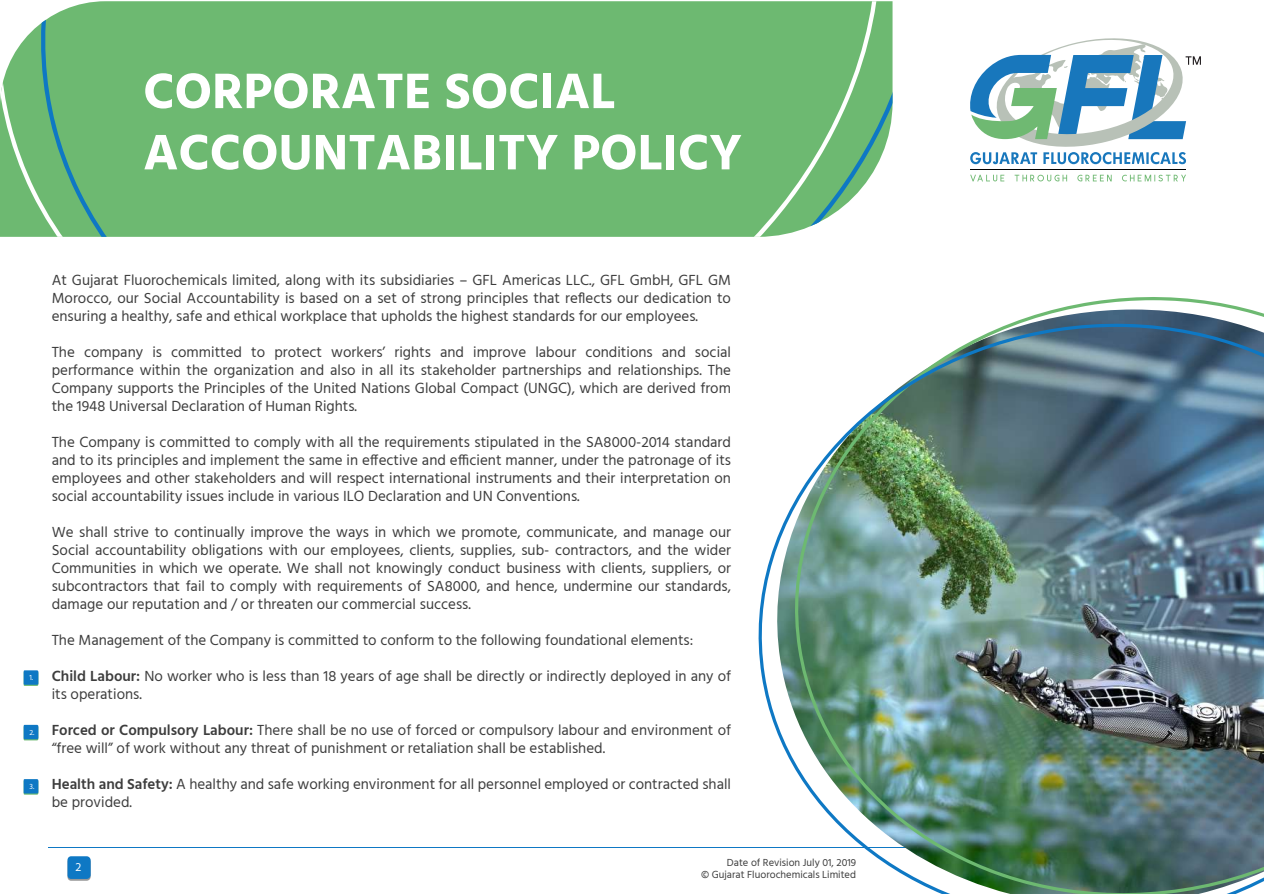
<style>
.page{position:relative;width:1264px;height:894px;background:#fff}
.page>*{position:absolute;margin:0;border:0;box-sizing:border-box;transform-origin:0 0}
.t1{font:700 51px/61.2px "Hind";color:#fff}
.t2{font:15px/18px "Hind";color:#3d3d3d;text-align:justify}
.t3{font:12px "Hind";color:#fff}
.t4{font:10.5px/12.6px "Hind";color:#3d3d3d;text-align:right}
.t5{font:7.65px "Hind";color:#fff}
.s1{font-weight:600}
</style>
<div class="page">
<hr style="left:49px;top:846px;width:1141px;height:1px;background:#0e78c4">
<img style="left:749px;top:299px;width:514px;height:594px">
<div style="left:0;top:1px;width:892px;height:236px;background:#6db971"></div>
<svg style="left:970px;top:175px;width:215px;height:6px"></svg>
<hr style="left:970px;top:169px;width:215px;height:1px;background:#000">
<svg style="left:970px;top:38px;width:230px;height:126px"></svg>
<svg style="left:67px;top:857px;width:24px;height:23px"></svg>
<div style="left:67px;top:856px;width:24px;height:22px;background:#0e78c4;border-radius:4px"></div>
<svg style="left:24px;top:671px;width:14px;height:14px"></svg>
<div style="left:24px;top:670px;width:14px;height:14px;background:#0e78c4"></div>
<div style="left:24px;top:725px;width:14px;height:15px;background:#54a786"></div>
<div style="left:24px;top:724px;width:14px;height:15px;background:#0e78c4"></div>
<svg style="left:24px;top:780px;width:14px;height:14px"></svg>
<div style="left:24px;top:778px;width:14px;height:15px;background:#0e78c4"></div>
<h1 class="t1" style="left:143px;top:60px;width:600px">CORPORATE SOCIAL<br>ACCOUNTABILITY POLICY</h1>
<p class="t5" style="left:29px;top:672px;width:5px">1.</p>
<p class="t5" style="left:29px;top:726px;width:7px">2.</p>
<p class="t5" style="left:29px;top:781px;width:6px">3.</p>
<p class="t2" style="left:52px;top:271px;width:681px">At Gujarat Fluorochemicals limited, along with its subsidiaries – GFL Americas LLC., GFL GmbH, GFL GM Morocco, our Social Accountability is based on a set of strong principles that reflects our dedication to ensuring a healthy, safe and ethical workplace that upholds the highest standards for our employees.</p>
<p class="t2" style="left:52px;top:343px;width:681px">The company is committed to protect workers’ rights and improve labour conditions and social performance within the organization and also in all its stakeholder partnerships and relationships. The Company supports the Principles of the United Nations Global Compact (UNGC), which are derived from the 1948 Universal Declaration of Human Rights.</p>
<p class="t2" style="left:52px;top:433px;width:681px">The Company is committed to comply with all the requirements stipulated in the SA8000-2014 standard and to its principles and implement the same in effective and efficient manner, under the patronage of its employees and other stakeholders and will respect international instruments and their interpretation on social accountability issues include in various ILO Declaration and UN Conventions.</p>
<p class="t2" style="left:52px;top:523px;width:681px">We shall strive to continually improve the ways in which we promote, communicate, and manage our Social accountability obligations with our employees, clients, supplies, sub- contractors, and the wider Communities in which we operate. We shall not knowingly conduct business with clients, suppliers, or subcontractors that fail to comply with requirements of SA8000, and hence, undermine our standards, damage our reputation and / or threaten our commercial success.</p>
<p class="t2" style="left:52px;top:631px;width:643px">The Management of the Company is committed to conform to the following foundational elements:</p>
<p class="t2" style="left:52px;top:667px;width:681px"><span class="s1">Child Labour:</span> No worker who is less than 18 years of age shall be directly or indirectly deployed in any of its operations.</p>
<p class="t2" style="left:52px;top:721px;width:681px"><span class="s1">Forced or Compulsory Labour:</span> There shall be no use of forced or compulsory labour and environment of “free will” of work without any threat of punishment or retaliation shall be established.</p>
<p class="t2" style="left:52px;top:775px;width:681px"><span class="s1">Health and Safety:</span> A healthy and safe working environment for all personnel employed or contracted shall be provided.</p>
<p class="t3" style="left:76px;top:859px;width:7px">2</p>
<p class="t4" style="left:701px;top:856px;width:156px">Date of Revision July 01, 2019<br>© Gujarat Fluorochemicals Limited</p>
</div>
